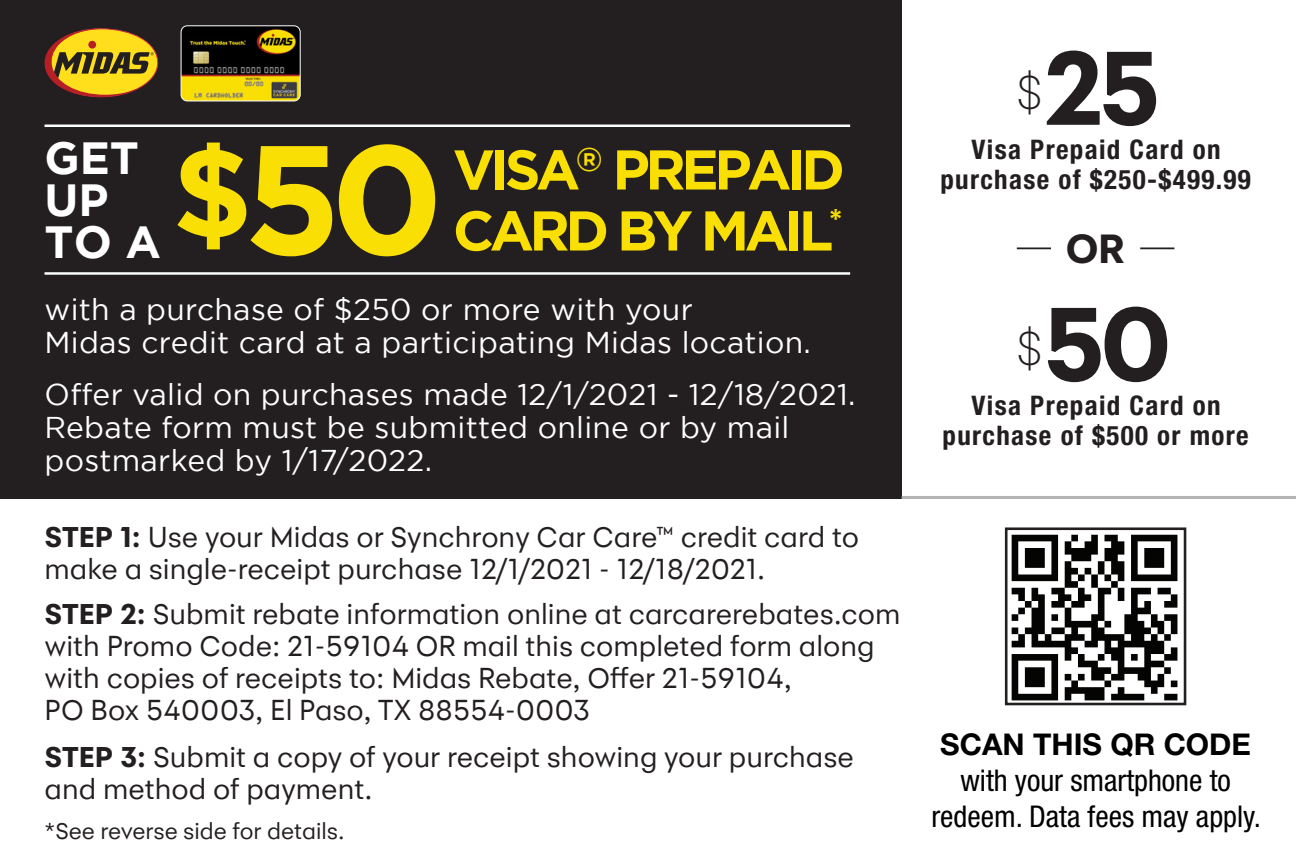
<style>
.page{position:relative;width:1296px;height:864px;background:#fff}
.page>*{position:absolute;margin:0;border:0;box-sizing:border-box;transform-origin:0 0}
.t1{font:700 154.8px "Gotham";color:#f9df03}
.t2{font:700 109.5px "Synchrony Sans";color:#231f20}
.t3{font:700 55.8px/60.9px "Gotham";letter-spacing:-.08em;color:#f9df03}
.t4{font:100 49.8px "Synchrony Sans";color:#231f20}
.t5{font:700 45px/42px "Gotham";color:#fff}
.t6{font:700 42.6px "Synchrony Sans";color:#231f20}
.t7{font:700 32.7px "Gotham";color:#f9df03}
.t8{font:30px/32.1px "Synchrony Sans";color:#231f20}
.t9{font:30px/33px "Gotham";letter-spacing:.01em;color:#fff}
.t10{font:condensed 30px/36px "Helvetica Neue LT Std";color:#000;text-align:center}
.t11{font:700 condensed 27px/30px "Helvetica Neue LT Std";letter-spacing:.05em;color:#231f20;text-align:center}
.t12{font:24px "Synchrony Sans";color:#231f20}
.s1{font-size:124.8px}
.s2{font-weight:700}
.s3{font-weight:700;font-stretch:normal}
</style>
<div class="page">
<div style="left:0;top:0;width:902px;height:499px;background:#231f20"></div>
<img style="left:1011px;top:534px;width:167px;height:167px">
<div style="left:1005px;top:527px;width:181px;height:178px;border:3px solid #231f20"></div>
<hr style="left:45px;top:125px;width:805px;height:2px;background:#fff">
<hr style="left:45px;top:272px;width:805px;height:3px;background:#fff">
<img style="left:181px;top:27px;width:118px;height:74px">
<div style="left:181px;top:25px;width:120px;height:76px;border:1px solid #fff;border-radius:6px"></div>
<svg style="left:45px;top:29px;width:109px;height:68px"></svg>
<hr style="left:1017px;top:247px;width:34px;height:2px;background:#231f20">
<hr style="left:1140px;top:247px;width:34px;height:2px;background:#231f20">
<hr style="left:902px;top:496px;width:394px;height:3px;background:#b2b4b6">
<p class="t5" style="left:45px;top:135px;width:118px">GET<br>UP<br>TO A</p>
<p class="t3" style="left:453px;top:138px;width:393px">VISA<sup>®</sup> PREPAID<br>CARD BY MAIL</p>
<p class="t1" style="left:172px;top:110px;width:273px"><span class="s1">$</span>50</p>
<p class="t7" style="left:829px;top:201px;width:16px">*</p>
<p class="t9" style="left:45px;top:293px;width:768px">with a purchase of $250 or more with your<br>Midas credit card at a participating Midas location.</p>
<p class="t9" style="left:45px;top:377px;width:813px">Offer valid on purchases made 12/1/2021 - 12/18/2021.<br>Rebate form must be submitted online or by mail postmarked by 1/17/2022.</p>
<p class="t8" style="left:45px;top:520px;width:816px"><span class="s2">STEP 1:</span> Use your Midas or Synchrony Car Care™ credit card to make a single-receipt purchase 12/1/2021 - 12/18/2021.</p>
<p class="t8" style="left:45px;top:598px;width:858px"><span class="s2">STEP 2:</span> Submit rebate information online at carcarerebates.com with Promo Code: 21-59104 OR mail this completed form along with copies of receipts to: Midas Rebate, Offer 21-59104,<br>PO Box 540003, El Paso, TX 88554-0003</p>
<p class="t2" style="left:1043px;top:23px;width:120px">25</p>
<p class="t4" style="left:1015px;top:64px;width:31px">$</p>
<p class="t11" style="left:940px;top:134px;width:312px">Visa Prepaid Card on purchase of $250-$499.99</p>
<h3 class="t6" style="left:1066px;top:223px;width:60px">OR</h3>
<p class="t2" style="left:1042px;top:279px;width:131px">50</p>
<p class="t4" style="left:1014px;top:320px;width:31px">$</p>
<p class="t11" style="left:943px;top:390px;width:308px">Visa Prepaid Card on purchase of $500 or more</p>
<p class="t8" style="left:45px;top:740px;width:811px"><span class="s2">STEP 3:</span> Submit a copy of your receipt showing your purchase and method of payment.</p>
<p class="t10" style="left:931px;top:727px;width:331px"><span class="s3">SCAN THIS QR CODE </span>with your smartphone to redeem. Data fees may apply.</p>
<p class="t12" style="left:45px;top:817px;width:302px">*See reverse side for details.</p>
</div>
